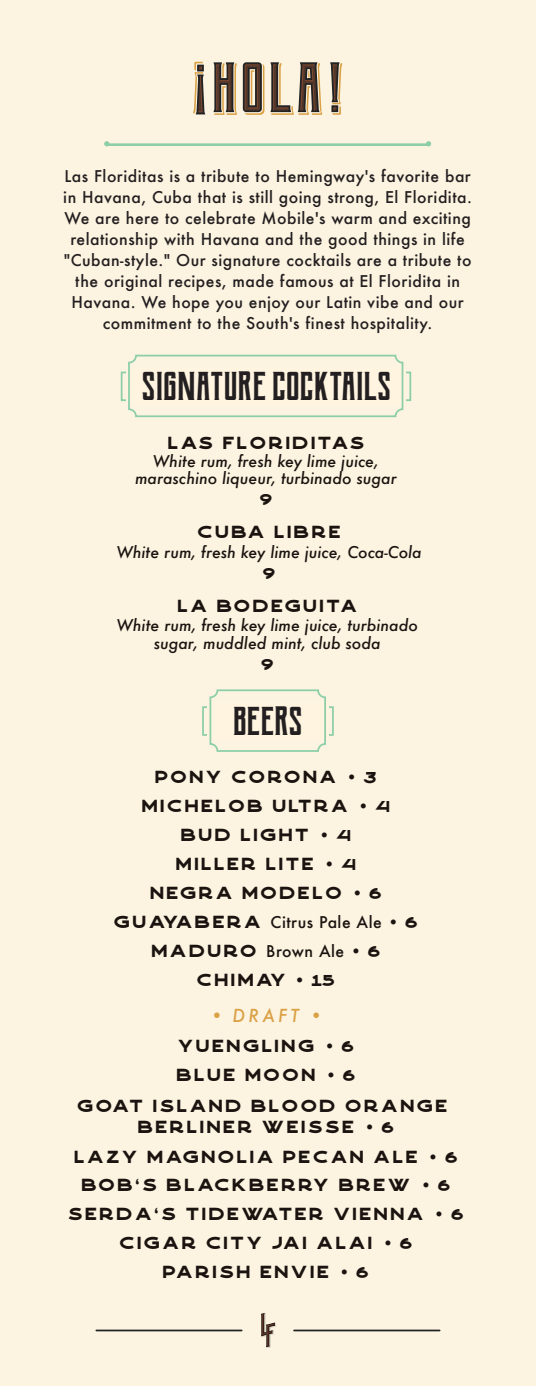
<style>
.page{position:relative;width:536px;height:1386px;background:#fcf4e1}
.page>*{position:absolute;margin:0;border:0;box-sizing:border-box;transform-origin:0 0}
.t1{font:34.65px "Berg";letter-spacing:-.09em;color:#231f20}
.t2{font:17.5px/28.9px "Crafter";letter-spacing:.15em;color:#1b130f;text-align:center}
.t3{font:italic 500 17.5px "Futura";letter-spacing:.2em;color:#daa146}
.t4{font:500 15.75px/21px "Futura";letter-spacing:.03em;color:#231f20;text-align:center}
.t5{font:italic 500 15.75px/17.5px "Futura";color:#1b130f;text-align:center}
.t6{font:500 15.75px/28.9px "Futura";letter-spacing:.03em;color:#1b130f;text-align:center}
.t7{font:15.75px "Crafter";color:#1b130f}
.s1{font-family:"Futura";font-weight:500;font-size:15.75px}
.s2{font-size:15.75px}
.s3{font-family:"Crafter";font-weight:400;font-size:17.5px}
.s4{font-family:"Crafter";font-weight:400}
</style>
<div class="page">
<hr style="left:294px;top:1330px;width:145px;height:1px;background:#222">
<svg style="left:261px;top:1313px;width:15px;height:35px"></svg>
<hr style="left:96px;top:1330px;width:145px;height:1px;background:#222">
<div style="left:121px;top:372px;width:290px;height:29px;border:2px solid #8ccea8"></div>
<div style="left:126px;top:368px;width:280px;height:37px;background:#fff4e0"></div>
<div style="left:128px;top:355px;width:275px;height:62px;border:2px solid #8ccea8;border-radius:7px"></div>
<div style="left:202px;top:706px;width:132px;height:30px;border:2px solid #8ccea8"></div>
<div style="left:207px;top:702px;width:121px;height:38px;background:#fff4e0"></div>
<div style="left:209px;top:689px;width:117px;height:63px;border:2px solid #8ccea8;border-radius:7px"></div>
<svg style="left:104px;top:141px;width:327px;height:5px"></svg>
<svg style="left:213px;top:62px;width:24px;height:53px"></svg>
<svg style="left:243px;top:62px;width:21px;height:53px"></svg>
<svg style="left:270px;top:62px;width:52px;height:53px"></svg>
<svg style="left:330px;top:62px;width:12px;height:53px"></svg>
<svg style="left:193px;top:62px;width:12px;height:52px"></svg>
<p class="t4" style="left:63px;top:166px;width:410px">Las Floriditas is a tribute to Hemingway's favorite bar in Havana, Cuba that is still going strong, El Floridita.<br>We are here to celebrate Mobile's warm and exciting relationship with Havana and the good things in life "Cuban-style." Our signature cocktails are a tribute to the original recipes, made famous at El Floridita in Havana. We hope you enjoy our Latin vibe and our commitment to the South's finest hospitality.</p>
<h1 class="t1" style="left:143px;top:365px;width:254px">SIGNATURE COCKTAILS</h1>
<p class="t2" style="left:168px;top:428px;width:198px">LAS FLORIDITAS</p>
<p class="t5" style="left:135px;top:452px;width:263px">White rum, fresh key lime juice, maraschino liqueur, turbinado sugar</p>
<p class="t7" style="left:260px;top:491px;width:14px">9</p>
<p class="t2" style="left:197px;top:518px;width:144px">CUBA LIBRE</p>
<p class="t5" style="left:116px;top:543px;width:307px">White rum, fresh key lime juice, Coca-Cola</p>
<p class="t7" style="left:263px;top:564px;width:14px">9</p>
<p class="t2" style="left:177px;top:591px;width:181px">LA BODEGUITA</p>
<p class="t5" style="left:116px;top:617px;width:303px">White rum, fresh key lime juice, turbinado sugar, muddled mint, club soda</p>
<p class="t7" style="left:261px;top:655px;width:14px">9</p>
<h1 class="t1" style="left:234px;top:699px;width:75px">BEERS</h1>
<p class="t2" style="left:142px;top:763px;width:249px">PONY CORONA <span class="s1">•</span> <span class="s2">3<br></span>MICHELOB ULTRA <span class="s1">•</span> <span class="s2">4<br></span>BUD LIGHT <span class="s1">•</span> <span class="s2">4<br></span>MILLER LITE <span class="s1">•</span> <span class="s2">4<br></span>NEGRA MODELO <span class="s1">•</span> <span class="s2">6</span></p>
<p class="t6" style="left:114px;top:907px;width:305px"><span class="s3">G U AYA B E R A</span> Citrus Pale Ale • <span class="s4">6<br></span><span class="s3">MADURO</span> Brown Ale • <span class="s4">6</span></p>
<p class="t2" style="left:197px;top:965px;width:139px">CHIMAY <span class="s1">•</span> <span class="s2">15</span></p>
<p class="t3" style="left:210px;top:1003px;width:114px">• DRAFT •</p>
<p class="t2" style="left:176px;top:1032px;width:180px;text-align:left">YUENGLING <span class="s1">•</span> <span class="s2">6<br></span>BLUE MOON <span class="s1">•</span> <span class="s2">6</span></p>
<p class="t2" style="left:77px;top:1095px;width:371px;line-height:21px">GOAT ISLAND BLOOD ORANGE<br>BERLINER WEISSE <span class="s1">•</span> <span class="s2">6</span></p>
<p class="t2" style="left:68px;top:1142px;width:396px">LAZY MAGNOLIA PECAN ALE <span class="s1">•</span> <span class="s2">6<br></span>BOB’S BLACKBERRY BREW <span class="s1">•</span> <span class="s2">6<br></span>SERDA’S TIDEWATER VIENNA <span class="s1">•</span> <span class="s2">6<br></span>CIGAR CITY JAI ALAI <span class="s1">•</span> <span class="s2">6<br></span>PARISH ENVIE <span class="s1">•</span> <span class="s2">6</span></p>
</div>
